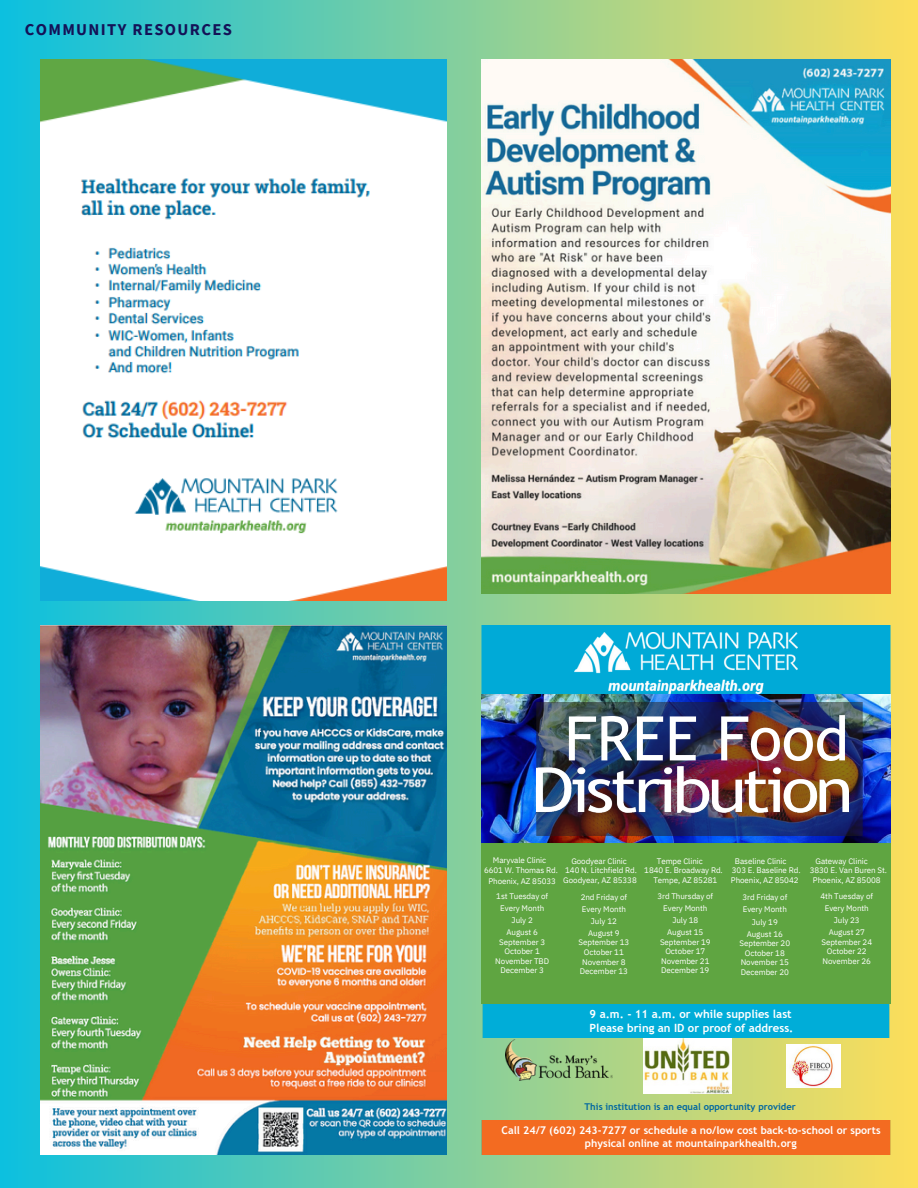
<style>
.page{position:relative;width:918px;height:1188px;background:#fff}
.page>*{position:absolute;margin:0;border:0;box-sizing:border-box;transform-origin:0 0}
.t1{font:61.5px "Trebuchet MS";color:#fff}
.t2{font:700 16.5px "Source Sans Pro";letter-spacing:.085em;color:#141257}
.t3{font:700 11.4px "Trebuchet MS";color:#fff}
.t4{font:700 10.65px/12.8px "Trebuchet MS";color:#fff;text-align:center}
.t5{font:700 9.3px "Trebuchet MS";color:#0066a0}
.t6{font:7.95px "IBM Plex Sans";letter-spacing:-.01em;color:#fff}
</style>
<div class="page">
<div style="left:0;top:0;width:918px;height:1188px;background:linear-gradient(to right,#0ec0de,#fcde5b)"></div>
<img style="left:41px;top:626px;width:406px;height:529px">
<img style="left:482px;top:59px;width:408px;height:535px">
<img style="left:41px;top:59px;width:406px;height:541px">
<img style="left:482px;top:626px;width:409px;height:218px">
<img style="left:575px;top:633px;width:222px;height:60px">
<img style="left:482px;top:844px;width:409px;height:193px">
<img style="left:506px;top:1039px;width:106px;height:42px">
<img style="left:643px;top:1035px;width:88px;height:59px">
<img style="left:786px;top:1045px;width:54px;height:43px">
<img style="left:529px;top:697px;width:334px;height:146px">
<div style="left:482px;top:1120px;width:409px;height:35px;background:#f36b21"></div>
<img style="left:536px;top:767px;width:312px;height:46px">
<p class="t2" style="left:25px;top:19px;width:209px">COMMUNITY RESOURCES</p>
<p class="t1" style="left:564px;top:703px;width:286px">FREE Food</p>
<p class="t6" style="left:493px;top:855px;width:55px">Maryvale Clinic</p>
<p class="t6" style="left:571px;top:855px;width:57px">Goodyear Clinic</p>
<p class="t6" style="left:657px;top:855px;width:47px">Tempe Clinic</p>
<p class="t6" style="left:735px;top:855px;width:53px">Baseline Clinic</p>
<p class="t6" style="left:816px;top:855px;width:54px">Gateway Clinic</p>
<p class="t6" style="left:484px;top:865px;width:405px">6601 W. Thomas Rd. 140 N. Litchfield Rd. 1840 E. Broadway Rd. 303 E. Baseline Rd. 3830 E. Van Buren St.</p>
<p class="t6" style="left:488px;top:875px;width:69px">Phoenix, AZ 85033</p>
<p class="t6" style="left:496px;top:891px;width:53px">1st Tuesday of</p>
<h1 class="t6" style="left:500px;top:903px;width:46px">Every Month</h1>
<p class="t6" style="left:512px;top:915px;width:23px">July 2</p>
<p class="t6" style="left:507px;top:927px;width:33px">August 6</p>
<p class="t6" style="left:499px;top:937px;width:47px">September 3</p>
<p class="t6" style="left:505px;top:946px;width:37px">October 1</p>
<p class="t6" style="left:495px;top:956px;width:55px">November TBD</p>
<p class="t6" style="left:501px;top:965px;width:45px">December 3</p>
<p class="t6" style="left:563px;top:875px;width:75px">Goodyear, AZ 85338</p>
<p class="t6" style="left:653px;top:875px;width:65px">Tempe, AZ 85281</p>
<p class="t6" style="left:657px;top:891px;width:57px">3rd Thursday of</p>
<p class="t6" style="left:663px;top:903px;width:46px">Every Month</p>
<p class="t6" style="left:672px;top:915px;width:27px">July 18</p>
<p class="t6" style="left:667px;top:927px;width:38px">August 15</p>
<p class="t6" style="left:660px;top:936px;width:52px">September 19</p>
<p class="t6" style="left:665px;top:946px;width:41px">October 17</p>
<p class="t6" style="left:661px;top:955px;width:50px">November 21</p>
<p class="t6" style="left:661px;top:965px;width:50px">December 19</p>
<p class="t6" style="left:731px;top:875px;width:69px">Phoenix, AZ 85042</p>
<p class="t6" style="left:813px;top:875px;width:69px">Phoenix, AZ 85008</p>
<p class="t6" style="left:821px;top:891px;width:54px">4th Tuesday of</p>
<p class="t6" style="left:825px;top:903px;width:46px">Every Month</p>
<p class="t6" style="left:834px;top:915px;width:27px">July 23</p>
<p class="t6" style="left:829px;top:927px;width:38px">August 27</p>
<p class="t6" style="left:821px;top:936px;width:52px">September 24</p>
<p class="t6" style="left:827px;top:946px;width:41px">October 22</p>
<p class="t6" style="left:823px;top:955px;width:50px">November 26</p>
<p class="t6" style="left:581px;top:892px;width:48px">2nd Friday of</p>
<p class="t6" style="left:582px;top:904px;width:46px">Every Month</p>
<p class="t6" style="left:591px;top:916px;width:27px">July 12</p>
<p class="t6" style="left:588px;top:928px;width:33px">August 9</p>
<p class="t6" style="left:579px;top:937px;width:52px">September 13</p>
<p class="t6" style="left:584px;top:947px;width:41px">October 11</p>
<p class="t6" style="left:582px;top:956px;width:45px">November 8</p>
<p class="t6" style="left:580px;top:966px;width:50px">December 13</p>
<p class="t6" style="left:742px;top:892px;width:46px">3rd Friday of</p>
<p class="t6" style="left:743px;top:904px;width:46px">Every Month</p>
<p class="t6" style="left:752px;top:916px;width:27px">July 19</p>
<p class="t6" style="left:747px;top:928px;width:38px">August 16</p>
<p class="t6" style="left:740px;top:938px;width:52px">September 20</p>
<p class="t6" style="left:745px;top:947px;width:41px">October 18</p>
<p class="t6" style="left:741px;top:957px;width:50px">November 15</p>
<p class="t6" style="left:741px;top:966px;width:50px">December 20</p>
<p class="t3" style="left:590px;top:1008px;width:204px">9 a.m. - 11 a.m. or while supplies last</p>
<p class="t3" style="left:590px;top:1022px;width:205px">Please bring an ID or proof of address.</p>
<p class="t5" style="left:585px;top:1101px;width:213px">This institution is an equal opportunity provider</p>
<h3 class="t4" style="left:502px;top:1124px;width:381px">Call 24/7 (602) 243-7277 or schedule a no/low cost back-to-school or sports physical online at mountainparkhealth.org</h3>
</div>
